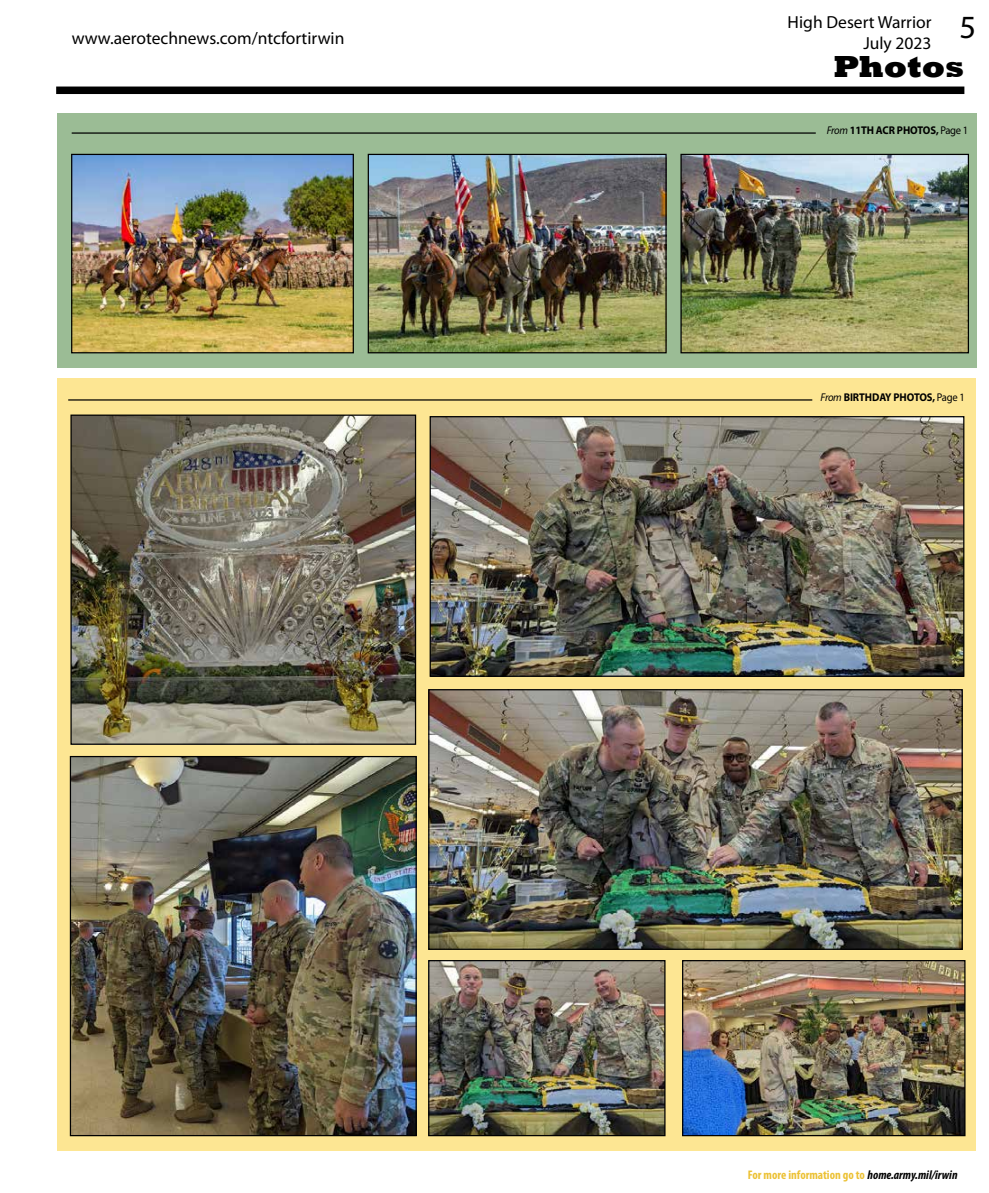
<style>
.page{position:relative;width:989px;height:1193px;background:#fff}
.page>*{position:absolute;margin:0;border:0;box-sizing:border-box;transform-origin:0 0}
.t1{font:32.5px "Myriad Pro";color:#000}
.t2{font:800 31.25px "Rockwell";color:#000}
.t3{font:17.5px/21px "Myriad Pro";color:#000;text-align:right}
.t4{font:700 condensed 12.5px "Myriad Pro";color:#ecc134}
.t5{font:700 11.25px "Myriad Pro";letter-spacing:-.005em;color:#000;scale:.94 1}
.s1{font-weight:400;font-style:italic}
.s2{font-weight:400}
.s3{font-style:italic;color:#000}
</style>
<div class="page">
<div style="left:56px;top:86px;width:908px;height:8px;background:#000"></div>
<div style="left:57px;top:113px;width:919px;height:255px;background:#9bbc95"></div>
<hr style="left:72px;top:132px;width:743px;height:2px;background:#000">
<img style="left:73px;top:156px;width:279px;height:195px">
<div style="left:71px;top:154px;width:283px;height:199px;border:1px solid #000"></div>
<img style="left:369px;top:156px;width:295px;height:195px">
<div style="left:367px;top:154px;width:299px;height:199px;border:1px solid #000"></div>
<img style="left:682px;top:156px;width:284px;height:195px">
<div style="left:680px;top:154px;width:288px;height:199px;border:1px solid #000"></div>
<div style="left:57px;top:378px;width:918px;height:773px;background:#fde693"></div>
<hr style="left:68px;top:399px;width:744px;height:1px;background:#000">
<img style="left:72px;top:416px;width:342px;height:327px">
<div style="left:70px;top:414px;width:346px;height:331px;border:1px solid #000"></div>
<img style="left:72px;top:758px;width:342px;height:376px">
<div style="left:70px;top:756px;width:346px;height:380px;border:1px solid #000"></div>
<img style="left:431px;top:418px;width:531px;height:257px">
<div style="left:429px;top:416px;width:535px;height:261px;border:1px solid #000"></div>
<img style="left:430px;top:691px;width:530px;height:256px">
<div style="left:428px;top:689px;width:534px;height:260px;border:1px solid #000"></div>
<img style="left:430px;top:962px;width:233px;height:172px">
<div style="left:428px;top:960px;width:237px;height:176px;border:1px solid #000"></div>
<img style="left:683px;top:962px;width:280px;height:172px">
<div style="left:681px;top:960px;width:284px;height:176px;border:1px solid #000"></div>
<p class="t3" style="left:72px;top:27px;width:274px">www.aerotechnews.com/ntcfortirwin</p>
<p class="t3" style="left:787px;top:11px;width:145px">High Desert Warrior<br>July 2023</p>
<h1 class="t1" style="left:959px;top:7px;width:18px">5</h1>
<h2 class="t2" style="left:833px;top:48px;width:132px">Photos</h2>
<p class="t5" style="left:826px;top:123px;width:152px"><span class="s1">From</span> 11TH ACR PHOTOS, <span class="s2">Page 1</span></p>
<p class="t5" style="left:820px;top:390px;width:155px"><span class="s1">From</span> BIRTHDAY PHOTOS, <span class="s2">Page 1</span></p>
<p class="t4" style="left:747px;top:1166px;width:211px">For more information go to <span class="s3">home.army.mil/irwin</span></p>
</div>
